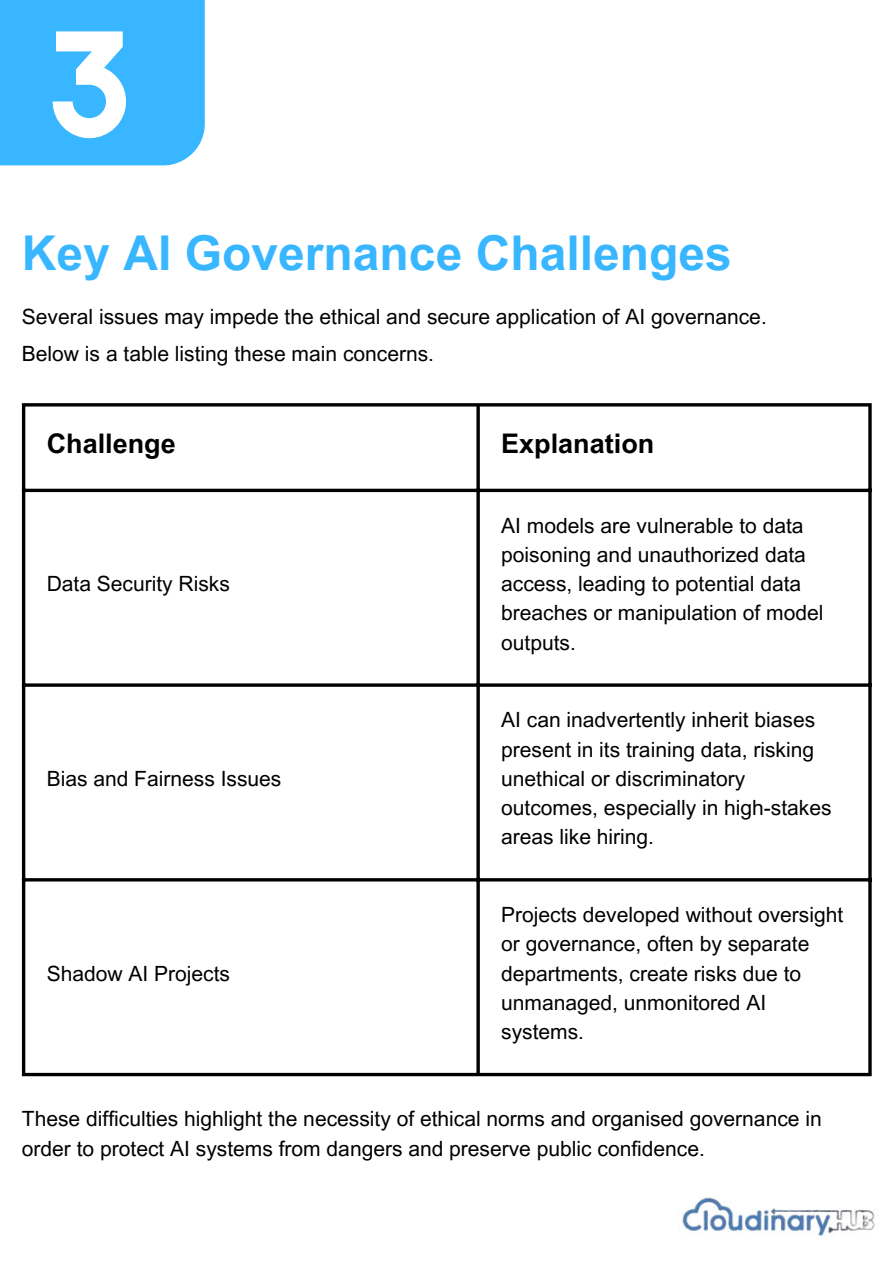
<style>
.page{position:relative;width:894px;height:1264px;background:#fff}
.page>*{position:absolute;margin:0;border:0;box-sizing:border-box;transform-origin:0 0}
.t1{font:700 48px "Arial MT Pro";color:#38b6ff}
.t2{font:700 27px "Arial MT Pro";color:#000}
.t3{font:21px/29.2px "Arial MT Pro";color:#000}
</style>
<div class="page">
<hr style="left:22px;top:406px;width:3px;height:666px;background:#000">
<hr style="left:476px;top:406px;width:3px;height:666px;background:#000">
<hr style="left:868px;top:406px;width:3px;height:666px;background:#000">
<hr style="left:22px;top:403px;width:849px;height:3px;background:#000">
<svg style="left:25px;top:488px;width:843px;height:4px;background:#2c2c2c"></svg>
<hr style="left:22px;top:683px;width:849px;height:3px;background:#000">
<hr style="left:22px;top:878px;width:849px;height:3px;background:#000">
<svg style="left:22px;top:1072px;width:849px;height:4px;background:#363636"></svg>
<div style="left:0;top:0;width:205px;height:165px;background:#38b6ff"></div>
<svg style="left:53px;top:31px;width:73px;height:107px"></svg>
<img style="left:681px;top:1197px;width:194px;height:39px">
<h1 class="t1" style="left:22px;top:235px;width:711px">Key AI Governance Challenges</h1>
<p class="t3" style="left:22px;top:300px;width:746px;line-height:37.2px">Several issues may impede the ethical and secure application of AI governance.<br>Below is a table listing these main concerns.</p>
<p class="t2" style="left:47px;top:433px;width:131px">Challenge</p>
<p class="t2" style="left:501px;top:433px;width:155px">Explanation</p>
<p class="t3" style="left:47px;top:571px;width:185px">Data Security Risks</p>
<p class="t3" style="left:47px;top:766px;width:236px">Bias and Fairness Issues</p>
<p class="t3" style="left:47px;top:961px;width:185px">Shadow AI Projects</p>
<p class="t3" style="left:501px;top:513px;width:323px">AI models are vulnerable to data poisoning and unauthorized data access, leading to potential data breaches or manipulation of model outputs.</p>
<p class="t3" style="left:501px;top:708px;width:332px">AI can inadvertently inherit biases present in its training data, risking unethical or discriminatory outcomes, especially in high-stakes areas like hiring.</p>
<p class="t3" style="left:501px;top:902px;width:343px">Projects developed without oversight or governance, often by separate departments, create risks due to unmanaged, unmonitored AI systems.</p>
<p class="t3" style="left:22px;top:1106px;width:801px">These difficulties highlight the necessity of ethical norms and organised governance in order to protect AI systems from dangers and preserve public confidence.</p>
</div>
